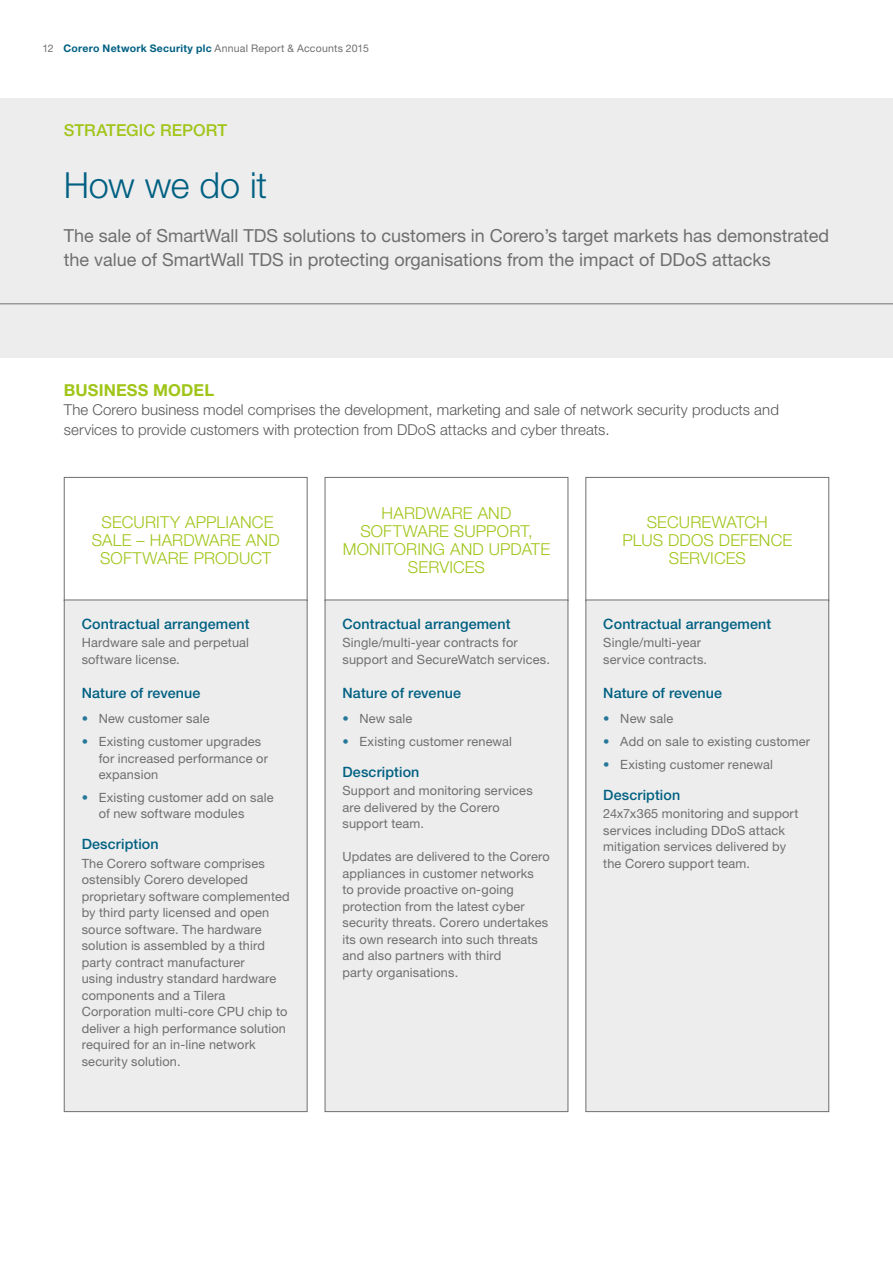
<style>
.page{position:relative;width:893px;height:1263px;background:#fff}
.page>*{position:absolute;margin:0;border:0;box-sizing:border-box;transform-origin:0 0}
.t1{font:300 36px "Helvetica Neue";letter-spacing:-.005em;color:#006082}
.t2{font:18px/24px "Helvetica Neue";color:#706f6f}
.t3{font:300 16.5px/18px "Helvetica Neue";letter-spacing:.01em;color:#a0c519;text-align:center}
.t4{font:500 16.5px "Helvetica Neue";color:#a0c519}
.t5{font:700 16.5px "Helvetica Neue";letter-spacing:.005em;color:#a0c519}
.t6{font:300 15px/19.5px "Helvetica Neue";letter-spacing:.005em;color:#575756}
.t7{font:500 14.25px "Helvetica Neue";letter-spacing:.01em;color:#006082}
.t8{font:12.75px/16.5px "Helvetica Neue";letter-spacing:.01em;color:#706f6f}
.t9{font:10.5px "Helvetica Neue";letter-spacing:.02em;color:#706f6f}
.s1{font-weight:700;color:#006082}
.s2{color:#277798}
</style>
<div class="page">
<div style="left:0;top:98px;width:893px;height:259px;background:#ededed"></div>
<div style="left:64px;top:477px;width:244px;height:124px;border:1px solid #706f6f"></div>
<div style="left:325px;top:477px;width:243px;height:124px;border:1px solid #706f6f"></div>
<div style="left:585px;top:477px;width:244px;height:124px;border:1px solid #706f6f"></div>
<div style="left:64px;top:600px;width:243px;height:511px;background:#ededed"></div>
<div style="left:64px;top:599px;width:244px;height:513px;border:1px solid #706f6f"></div>
<div style="left:325px;top:600px;width:243px;height:511px;background:#ededed"></div>
<div style="left:325px;top:599px;width:243px;height:513px;border:1px solid #706f6f"></div>
<div style="left:586px;top:600px;width:243px;height:511px;background:#ededed"></div>
<div style="left:585px;top:599px;width:244px;height:513px;border:1px solid #706f6f"></div>
<hr style="left:0;top:303px;width:893px;height:1px;background:#706f6f">
<p class="t9" style="left:43px;top:42px;width:328px">12 <span class="s1">Corero Network Security plc</span> Annual Report &amp; Accounts 2015</p>
<p class="t4" style="left:64px;top:120px;width:165px">STRATEGIC REPORT</p>
<h1 class="t1" style="left:64px;top:163px;width:205px">How we do it</h1>
<h2 class="t2" style="left:64px;top:223px;width:767px">The sale of SmartWall TDS solutions to customers in Corero’s target markets has demonstrated the value of SmartWall TDS in protecting organisations from the impact of DDoS attacks</h2>
<p class="t5" style="left:64px;top:379px;width:152px">BUSINESS MODEL</p>
<p class="t6" style="left:64px;top:400px;width:717px">The Corero business model comprises the development, marketing and sale of network security products and services to provide customers with protection from DDoS attacks and cyber threats.</p>
<p class="t3" style="left:92px;top:512px;width:189px">SECURITY APPLIANCE<br>SALE – HARDWARE AND<br>SOFTWARE PRODUCT</p>
<p class="t3" style="left:343px;top:503px;width:209px">HARDWARE AND<br>SOFTWARE SUPPORT,<br>MONITORING AND UPDATE<br>SERVICES</p>
<p class="t3" style="left:622px;top:512px;width:171px">SECUREWATCH<br>PLUS DDOS DEFENCE<br>SERVICES</p>
<p class="t7" style="left:82px;top:615px;width:169px">Contractual arrangement</p>
<p class="t8" style="left:82px;top:634px;width:169px">Hardware sale and perpetual software license.</p>
<p class="t7" style="left:82px;top:685px;width:120px">Nature of revenue</p>
<p class="t8" style="left:82px;top:710px;width:129px"><span class="s2">•</span> New customer sale</p>
<p class="t8" style="left:99px;top:733px;width:171px;text-indent:-17px"><span class="s2">•</span> Existing customer upgrades for increased performance or expansion</p>
<p class="t8" style="left:99px;top:789px;width:176px;text-indent:-17px"><span class="s2">•</span> Existing customer add on sale of new software modules</p>
<p class="t7" style="left:82px;top:836px;width:78px">Description</p>
<p class="t8" style="left:82px;top:855px;width:209px">The Corero software comprises ostensibly Corero developed proprietary software complemented by third party licensed and open source software. The hardware solution is assembled by a third party contract manufacturer<br>using industry standard hardware components and a Tilera<br>Corporation multi-core CPU chip to deliver a high performance solution required for an in-line network security solution.</p>
<p class="t7" style="left:342px;top:615px;width:169px">Contractual arrangement</p>
<p class="t8" style="left:342px;top:634px;width:209px">Single/multi-year contracts for support and SecureWatch services.</p>
<p class="t7" style="left:342px;top:685px;width:120px">Nature of revenue</p>
<p class="t8" style="left:342px;top:710px;width:71px"><span class="s2">•</span> New sale</p>
<p class="t8" style="left:342px;top:733px;width:171px"><span class="s2">•</span> Existing customer renewal</p>
<p class="t7" style="left:342px;top:763px;width:78px">Description</p>
<p class="t8" style="left:342px;top:782px;width:192px">Support and monitoring services are delivered by the Corero support team.</p>
<p class="t8" style="left:342px;top:848px;width:209px">Updates are delivered to the Corero appliances in customer networks<br>to provide proactive on-going protection from the latest cyber security threats. Corero undertakes its own research into such threats and also partners with third<br>party organisations.</p>
<p class="t7" style="left:603px;top:615px;width:169px">Contractual arrangement</p>
<p class="t8" style="left:603px;top:634px;width:105px">Single/multi-year service contracts.</p>
<p class="t7" style="left:603px;top:685px;width:120px">Nature of revenue</p>
<p class="t8" style="left:603px;top:710px;width:71px"><span class="s2">•</span> New sale</p>
<p class="t8" style="left:603px;top:733px;width:208px"><span class="s2">•</span> Add on sale to existing customer</p>
<p class="t8" style="left:603px;top:756px;width:171px"><span class="s2">•</span> Existing customer renewal</p>
<p class="t7" style="left:603px;top:786px;width:78px">Description</p>
<p class="t8" style="left:603px;top:805px;width:197px">24x7x365 monitoring and support services including DDoS attack mitigation services delivered by the Corero support team.</p>
</div>
